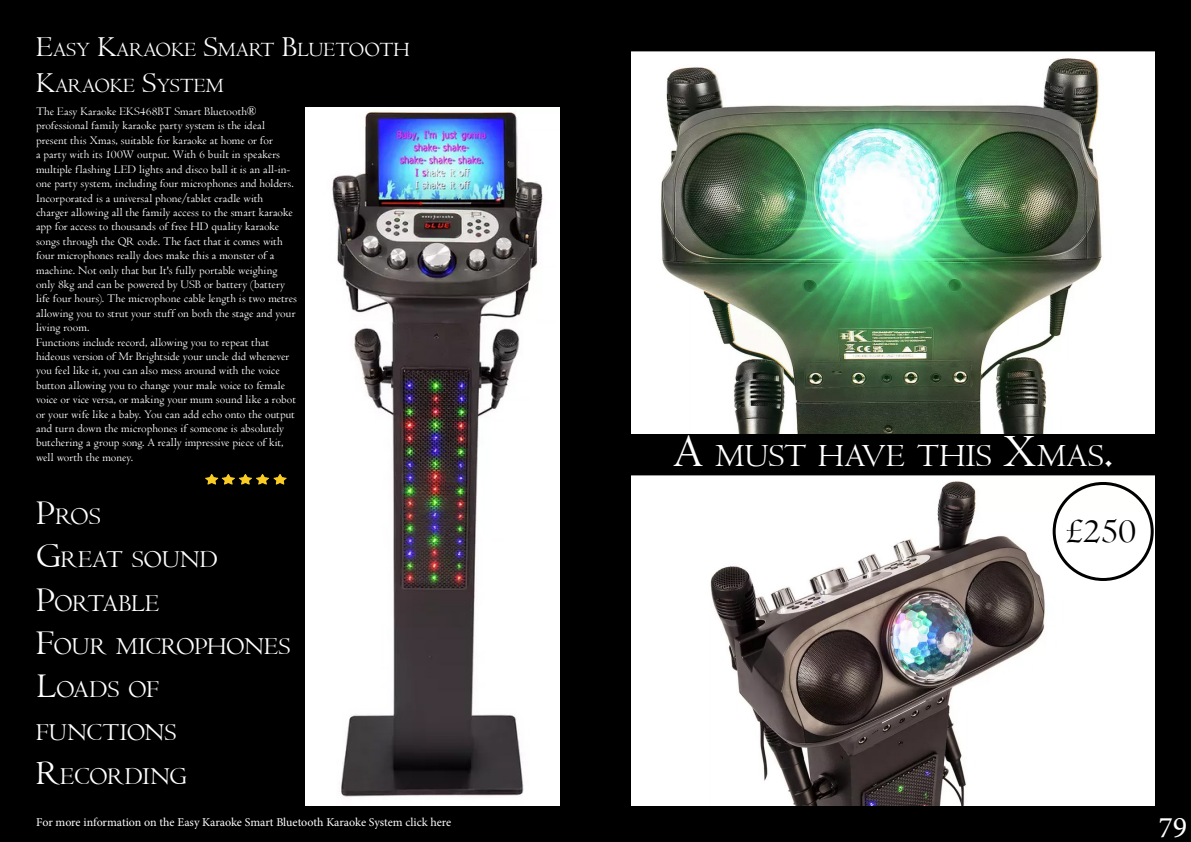
<style>
.page{position:relative;width:1191px;height:842px;background:#000}
.page>*{position:absolute;margin:0;border:0;box-sizing:border-box;transform-origin:0 0}
.t1{font:36px "Centaur";color:#000}
.t2{font:33.6px "Centaur";letter-spacing:.005em;color:#fff}
.t3{font:30px "Minion Pro";color:#fff}
.t4{font:25.2px/43.2px "Centaur";letter-spacing:-.01em;color:#fff}
.t5{font:21px "Centaur";color:#fff}
.t6{font:12px/14.4px "Centaur";letter-spacing:.005em;color:#fff}
.t7{font:12px "Minion Pro";letter-spacing:-.005em;color:#fff}
.s1{font-size:30px}
.s2{font-size:36px}
.s3{font-size:48px}
</style>
<div class="page">
<img style="left:305px;top:107px;width:255px;height:698px">
<img style="left:205px;top:474px;width:82px;height:11px">
<img style="left:631px;top:476px;width:524px;height:330px">
<img style="left:631px;top:52px;width:524px;height:382px">
<div style="left:1052px;top:482px;width:101px;height:99px;border:3px solid #000;border-radius:50%"></div>
<p class="t5" style="left:36px;top:37px;width:375px"><span class="s1">E</span>ASY <span class="s1">K</span>ARAOKE <span class="s1">S</span>MART <span class="s1">B</span>LUETOOTH</p>
<p class="t5" style="left:36px;top:73px;width:189px"><span class="s1">K</span>ARAOKE <span class="s1">S</span>YSTEM</p>
<p class="t6" style="left:36px;top:104px;width:259px">The Easy Karaoke EKS468BT Smart Bluetooth® professional family karaoke party system is the ideal present this Xmas, suitable for karaoke at home or for<br>a party with its 100W output. With 6 built in speakers multiple flashing LED lights and disco ball it is an all-in&shy;one party system, including four microphones and holders.</p>
<p class="t6" style="left:36px;top:190px;width:262px">Incorporated is a universal phone/tablet cradle with charger allowing all the family access to the smart karaoke app for access to thousands of free HD quality karaoke songs through the QR code. The fact that it comes with four microphones really does make this a monster of a machine. Not only that but It's fully portable weighing only 8kg and can be powered by USB or battery (battery life four hours). The microphone cable length is two metres allowing you to strut your stuff on both the stage and your living room.</p>
<p class="t6" style="left:36px;top:334px;width:261px">Functions include record, allowing you to repeat that hideous version of Mr Brightside your uncle did whenever you feel like it, you can also mess around with the voice button allowing you to change your male voice to female voice or vice versa, or making your mum sound like a robot or your wife like a baby. You can add echo onto the output and turn down the microphones if someone is absolutely butchering a group song. A really impressive piece of kit, well worth the money.</p>
<p class="t4" style="left:36px;top:495px;width:66px"><span class="s2">P</span>ROS</p>
<p class="t4" style="left:36px;top:538px;width:183px"><span class="s2">G</span>REAT SOUND</p>
<p class="t4" style="left:36px;top:581px;width:124px"><span class="s2">P</span>ORTABLE</p>
<p class="t4" style="left:36px;top:624px;width:256px"><span class="s2">F</span>OUR MICROPHONES</p>
<p class="t4" style="left:36px;top:667px;width:142px"><span class="s2">L</span>OADS OF<br>FUNCTIONS</p>
<p class="t4" style="left:36px;top:754px;width:151px"><span class="s2">R</span>ECORDING</p>
<p class="t7" style="left:36px;top:814px;width:416px">For more information on the Easy Karaoke Smart Bluetooth Karaoke System click here</p>
<p class="t2" style="left:673px;top:436px;width:441px"><span class="s3">A</span> MUST HAVE THIS <span class="s3">X</span>MAS<span class="s3">.</span></p>
<p class="t1" style="left:1065px;top:509px;width:72px">£250</p>
<p class="t3" style="left:1158px;top:807px;width:30px">79</p>
</div>
